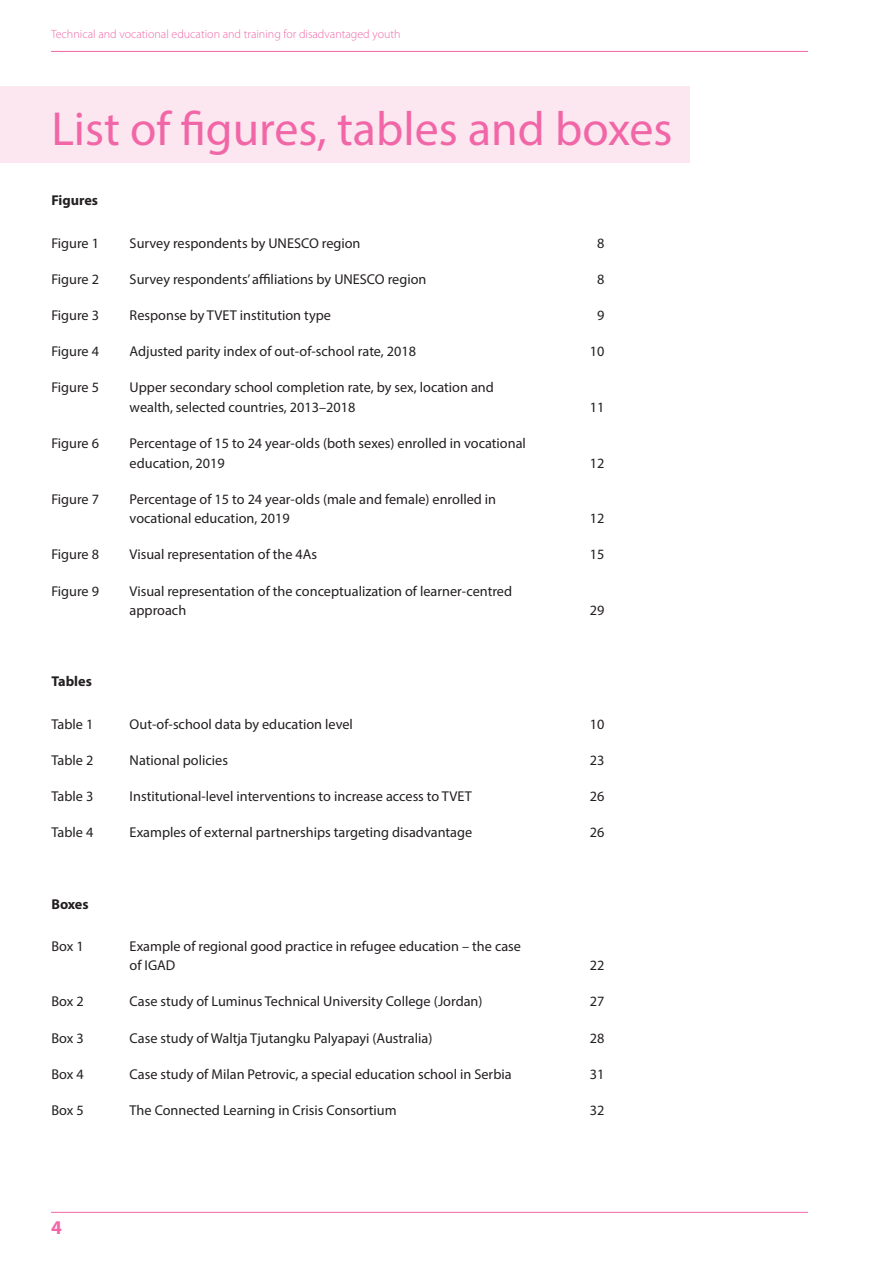
<style>
.page{position:relative;width:893px;height:1263px;background:#fff}
.page>*{position:absolute;margin:0;border:0;box-sizing:border-box;transform-origin:0 0}
.Chapter{font:48px "Myriad Pro";color:#f166a7}
.t1{font:700 19.5px "Myriad Pro";color:#f166a7}
.t2{font:14.25px/19.5px "Myriad Pro";color:#231f20}
.t3{font:700 14.25px "Myriad Pro";color:#231f20}
.t4{font:300 12px "Myriad Pro";color:#f166a7}
</style>
<div class="page">
<hr style="left:51px;top:51px;width:757px;height:1px;background:#f166a7">
<hr style="left:51px;top:1212px;width:757px;height:1px;background:#f166a7">
<div style="left:0;top:86px;width:690px;height:76px;background:#fce6ef"></div>
<p class="t4" style="left:51px;top:27px;width:351px">Technical and vocational education and training for disadvantaged youth</p>
<p class="Chapter" style="left:51px;top:99px;width:623px">List of figures, tables and boxes</p>
<p class="t3" style="left:51px;top:191px;width:48px">Figures</p>
<p class="t2" style="left:51px;top:233px;width:49px">Figure 1</p>
<p class="t2" style="left:130px;top:233px;width:232px">Survey respondents by UNESCO region</p>
<p class="t2" style="left:597px;top:233px;width:9px">8</p>
<p class="t2" style="left:51px;top:269px;width:49px">Figure 2</p>
<p class="t2" style="left:130px;top:269px;width:298px">Survey respondents’ affiliations by UNESCO region</p>
<p class="t2" style="left:597px;top:269px;width:9px">8</p>
<p class="t2" style="left:51px;top:305px;width:49px">Figure 3</p>
<p class="t2" style="left:130px;top:305px;width:203px">Response by TVET institution type</p>
<p class="t2" style="left:597px;top:305px;width:9px">9</p>
<p class="t2" style="left:51px;top:341px;width:49px">Figure 4</p>
<p class="t2" style="left:130px;top:341px;width:288px">Adjusted parity index of out-of-school rate, 2018</p>
<p class="t2" style="left:590px;top:341px;width:16px">10</p>
<p class="t2" style="left:51px;top:378px;width:49px">Figure 5</p>
<p class="t2" style="left:130px;top:378px;width:366px">Upper secondary school completion rate, by sex, location and wealth, selected countries, 2013–2018</p>
<p class="t2" style="left:590px;top:397px;width:16px">11</p>
<p class="t2" style="left:51px;top:433px;width:49px">Figure 6</p>
<p class="t2" style="left:130px;top:433px;width:398px">Percentage of 15 to 24 year-olds (both sexes) enrolled in vocational education, 2019</p>
<p class="t2" style="left:51px;top:489px;width:49px">Figure 7</p>
<p class="t2" style="left:130px;top:489px;width:368px">Percentage of 15 to 24 year-olds (male and female) enrolled in vocational education, 2019</p>
<p class="t2" style="left:590px;top:453px;width:16px">12</p>
<p class="t2" style="left:590px;top:508px;width:16px">12</p>
<p class="t2" style="left:51px;top:545px;width:49px">Figure 8</p>
<p class="t2" style="left:130px;top:545px;width:189px">Visual representation of the 4As</p>
<p class="t2" style="left:590px;top:545px;width:16px">15</p>
<p class="t2" style="left:51px;top:581px;width:49px">Figure 9</p>
<p class="t2" style="left:130px;top:581px;width:384px">Visual representation of the conceptualization of learner-centred approach</p>
<p class="t2" style="left:590px;top:600px;width:16px">29</p>
<p class="t3" style="left:51px;top:672px;width:42px">Tables</p>
<p class="t2" style="left:51px;top:714px;width:43px">Table 1</p>
<p class="t2" style="left:130px;top:714px;width:225px">Out-of-school data by education level</p>
<p class="t2" style="left:590px;top:714px;width:16px">10</p>
<p class="t2" style="left:51px;top:750px;width:43px">Table 2</p>
<p class="t2" style="left:130px;top:750px;width:100px">National policies</p>
<p class="t2" style="left:590px;top:750px;width:16px">23</p>
<p class="t2" style="left:51px;top:786px;width:43px">Table 3</p>
<p class="t2" style="left:130px;top:786px;width:344px">Institutional-level interventions to increase access to TVET</p>
<p class="t2" style="left:590px;top:786px;width:16px">26</p>
<p class="t2" style="left:51px;top:822px;width:43px">Table 4</p>
<p class="t2" style="left:130px;top:822px;width:344px">Examples of external partnerships targeting disadvantage</p>
<p class="t2" style="left:590px;top:822px;width:16px">26</p>
<p class="t3" style="left:51px;top:894px;width:39px">Boxes</p>
<p class="t2" style="left:51px;top:936px;width:34px">Box 1</p>
<p class="t2" style="left:130px;top:936px;width:393px">Example of regional good practice in refugee education – the case of IGAD</p>
<p class="t2" style="left:590px;top:955px;width:16px">22</p>
<p class="t2" style="left:51px;top:992px;width:34px">Box 2</p>
<p class="t2" style="left:130px;top:992px;width:354px">Case study of Luminus Technical University College (Jordan)</p>
<p class="t2" style="left:590px;top:992px;width:16px">27</p>
<p class="t2" style="left:51px;top:1028px;width:34px">Box 3</p>
<p class="t2" style="left:130px;top:1028px;width:304px">Case study of Waltja Tjutangku Palyapayi (Australia)</p>
<p class="t2" style="left:590px;top:1028px;width:16px">28</p>
<p class="t2" style="left:51px;top:1064px;width:34px">Box 4</p>
<p class="t2" style="left:130px;top:1064px;width:383px">Case study of Milan Petrovic, a special education school in Serbia</p>
<p class="t2" style="left:590px;top:1064px;width:16px">31</p>
<p class="t2" style="left:51px;top:1100px;width:34px">Box 5</p>
<p class="t2" style="left:130px;top:1100px;width:269px">The Connected Learning in Crisis Consortium</p>
<p class="t2" style="left:590px;top:1100px;width:16px">32</p>
<h2 class="t1" style="left:51px;top:1215px;width:12px">4</h2>
</div>
